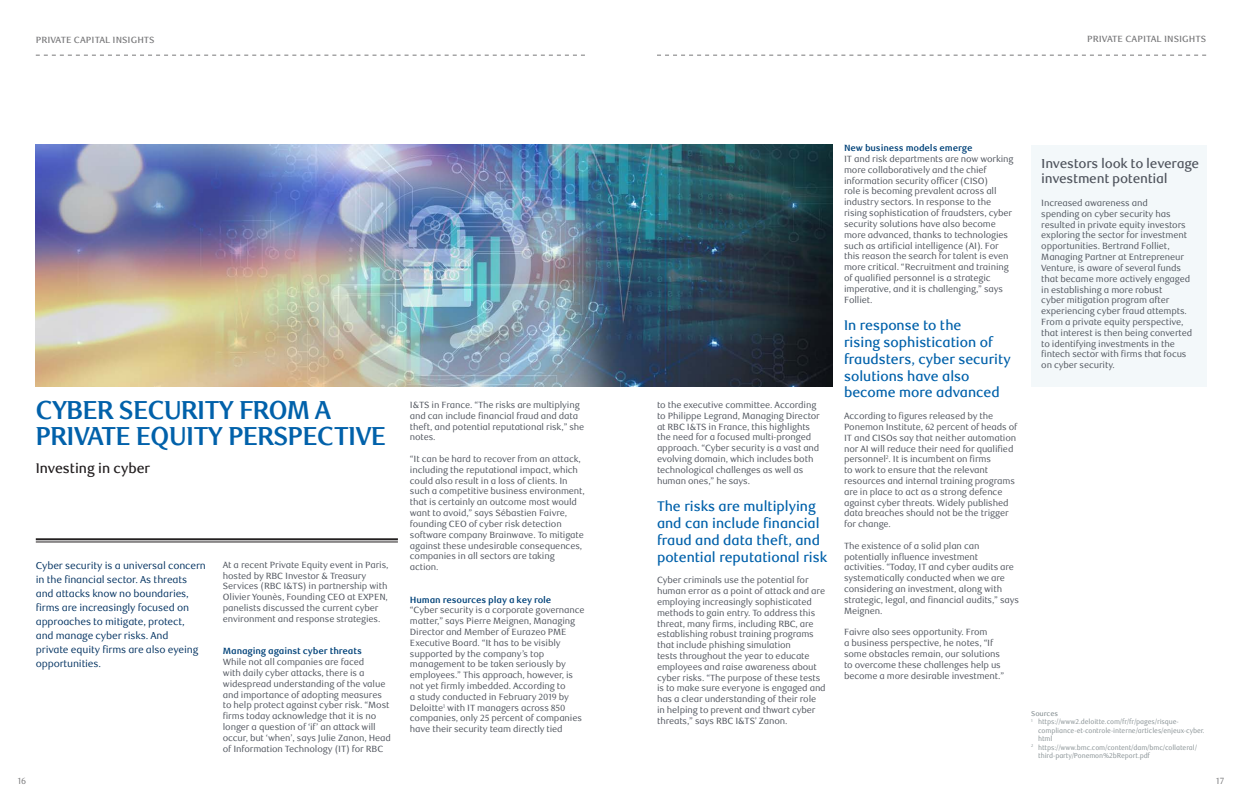
<style>
.page{position:relative;width:1242px;height:803px;background:#fff}
.page>*{position:absolute;margin:0;border:0;box-sizing:border-box;transform-origin:0 0}
.Article_title{font:700 26px/26px "RBC Display";letter-spacing:-.02em;color:#0161aa}
.Pull_Quote{font:500 14px/16.8px "RBC Display";color:#0161aa}
.Article_Descriptive{font:500 14px "RBC Display";color:#231f20}
.Body_copy{font:500 13px/15.6px "RBC Text";letter-spacing:-.02em;color:#4e535c}
.Article_intro_paragr{font:10px/14px "RBC Text";letter-spacing:-.015em;color:#003160}
.Body_copy-2{font:9px/10.8px "RBC Text";letter-spacing:-.015em;color:#4e535c}
.Content_header{font:700 9px "RBC Text";letter-spacing:-.015em;color:#004279}
.t1{font:500 9px "RBC Text";color:#777779}
.t2{font:9px "RBC Text";color:#777779}
.t3{font:7px/8.4px "RBC Text Cond";letter-spacing:-.015em;color:#899295}
.t4{font:500 7px "RBC Text";letter-spacing:-.015em;color:#899295}
</style>
<div class="page">
<svg style="left:36px;top:55px;width:549px;height:1px"></svg>
<svg style="left:657px;top:55px;width:549px;height:1px"></svg>
<hr style="left:36px;top:538px;width:362px;height:2px;background:#231f20">
<hr style="left:36px;top:541px;width:362px;height:1px;background:#231f20">
<img style="left:36px;top:145px;width:796px;height:241px">
<div style="left:1031px;top:145px;width:175px;height:241px;background:#f3f8fa"></div>
<p class="t1" style="left:36px;top:35px;width:120px">PRIVATE CAPITAL INSIGHTS</p>
<p class="t1" style="left:1087px;top:34px;width:120px">PRIVATE CAPITAL INSIGHTS</p>
<p class="Article_title" style="left:36px;top:398px;width:352px">CYBER SECURITY FROM A<br>PRIVATE EQUITY PERSPECTIVE</p>
<p class="Article_Descriptive" style="left:36px;top:460px;width:116px">Investing in cyber</p>
<p class="Article_intro_paragr" style="left:36px;top:558px;width:172px">Cyber security is a universal concern in the financial sector. As threats and attacks know no boundaries, firms are increasingly focused on approaches to mitigate, protect,<br>and manage cyber risks. And<br>private equity firms are also eyeing opportunities.</p>
<p class="Body_copy-2" style="left:223px;top:559px;width:167px">At a recent Private Equity event in Paris, hosted by RBC Investor &amp; Treasury Services (RBC I&amp;TS) in partnership with Olivier Younès, Founding CEO at EXPEN, panelists discussed the current cyber environment and response strategies.</p>
<p class="Content_header" style="left:223px;top:645px;width:141px">Managing against cyber threats</p>
<p class="Body_copy-2" style="left:223px;top:656px;width:170px">While not all companies are faced<br>with daily cyber attacks, there is a widespread understanding of the value and importance of adopting measures to help protect against cyber risk. “Most firms today acknowledge that it is no longer a question of ‘if’ an attack will occur, but ‘when’, says Julie Zanon, Head of Information Technology (IT) for RBC</p>
<p class="Body_copy-2" style="left:410px;top:399px;width:176px">I&amp;TS in France. “The risks are multiplying and can include financial fraud and data theft, and potential reputational risk,” she notes.</p>
<p class="Body_copy-2" style="left:410px;top:453px;width:176px">“It can be hard to recover from an attack, including the reputational impact, which could also result in a loss of clients. In such a competitive business environment, that is certainly an outcome most would want to avoid,” says Sébastien Faivre, founding CEO of cyber risk detection software company Brainwave. To mitigate against these undesirable consequences, companies in all sectors are taking action.</p>
<p class="Content_header" style="left:410px;top:594px;width:143px">Human resources play a key role</p>
<p class="Body_copy-2" style="left:410px;top:604px;width:176px">“Cyber security is a corporate governance matter,” says Pierre Meignen, Managing Director and Member of Eurazeo PME Executive Board. “It has to be visibly supported by the company’s top management to be taken seriously by employees.” This approach, however, is not yet firmly imbedded. According to<br>a study conducted in February 2019 by Deloitte<sup>1</sup> with IT managers across 850 companies, only 25 percent of companies have their security team directly tied</p>
<p class="Body_copy-2" style="left:657px;top:399px;width:164px">to the executive committee. According to Philippe Legrand, Managing Director at RBC I&amp;TS in France, this highlights the need for a focused multi-pronged approach. “Cyber security is a vast and evolving domain, which includes both technological challenges as well as human ones,” he says.</p>
<p class="Pull_Quote" style="left:657px;top:498px;width:172px">The risks are multiplying and can include financial fraud and data theft, and potential reputational risk</p>
<p class="Body_copy-2" style="left:657px;top:574px;width:170px">Cyber criminals use the potential for human error as a point of attack and are employing increasingly sophisticated methods to gain entry. To address this threat, many firms, including RBC, are establishing robust training programs that include phishing simulation<br>tests throughout the year to educate employees and raise awareness about cyber risks. “The purpose of these tests is to make sure everyone is engaged and has a clear understanding of their role in helping to prevent and thwart cyber threats,” says RBC I&amp;TS’ Zanon.</p>
<p class="Content_header" style="left:844px;top:143px;width:130px">New business models emerge</p>
<p class="Body_copy-2" style="left:844px;top:154px;width:171px">IT and risk departments are now working more collaboratively and the chief information security officer (CISO)<br>role is becoming prevalent across all industry sectors. In response to the rising sophistication of fraudsters, cyber security solutions have also become more advanced, thanks to technologies such as artificial intelligence (AI). For this reason the search for talent is even more critical. “Recruitment and training of qualified personnel is a strategic imperative, and it is challenging,” says Folliet.</p>
<p class="Pull_Quote" style="left:844px;top:317px;width:168px">In response to the<br>rising sophistication of fraudsters, cyber security solutions have also become more advanced</p>
<p class="Body_copy-2" style="left:844px;top:410px;width:175px">According to figures released by the Ponemon Institute, 62 percent of heads of IT and CISOs say that neither automation nor AI will reduce their need for qualified personnel<sup>2</sup>. It is incumbent on firms<br>to work to ensure that the relevant resources and internal training programs are in place to act as a strong defence against cyber threats. Widely published data breaches should not be the trigger for change.</p>
<p class="Body_copy-2" style="left:844px;top:540px;width:176px">The existence of a solid plan can potentially influence investment activities. “Today, IT and cyber audits are systematically conducted when we are considering an investment, along with strategic, legal, and financial audits,” says Meignen.</p>
<p class="Body_copy-2" style="left:844px;top:626px;width:162px">Faivre also sees opportunity. From<br>a business perspective, he notes, “If some obstacles remain, our solutions to overcome these challenges help us become a more desirable investment.”</p>
<p class="Body_copy" style="left:1041px;top:155px;width:160px">Investors look to leverage investment potential</p>
<p class="Body_copy-2" style="left:1041px;top:198px;width:152px">Increased awareness and<br>spending on cyber security has resulted in private equity investors exploring the sector for investment opportunities. Bertrand Folliet, Managing Partner at Entrepreneur Venture, is aware of several funds that became more actively engaged in establishing a more robust<br>cyber mitigation program after experiencing cyber fraud attempts.<br>From a private equity perspective, that interest is then being converted to identifying investments in the fintech sector with firms that focus on cyber security.</p>
<p class="t4" style="left:1031px;top:709px;width:28px">Sources</p>
<p class="t3" style="left:1038px;top:717px;width:168px;text-indent:-7px"><sup>1</sup> https://www2.deloitte.com/fr/fr/pages/risque&shy;compliance-et-controle-interne/articles/enjeux-cyber. html</p>
<p class="t3" style="left:1038px;top:742px;width:160px;text-indent:-7px"><sup>2</sup> https://www.bmc.com/content/dam/bmc/collateral/ third-party/Ponemon%2bReport.pdf</p>
<p class="t2" style="left:18px;top:775px;width:10px">16</p>
<p class="t2" style="left:1216px;top:775px;width:9px">17</p>
</div>
